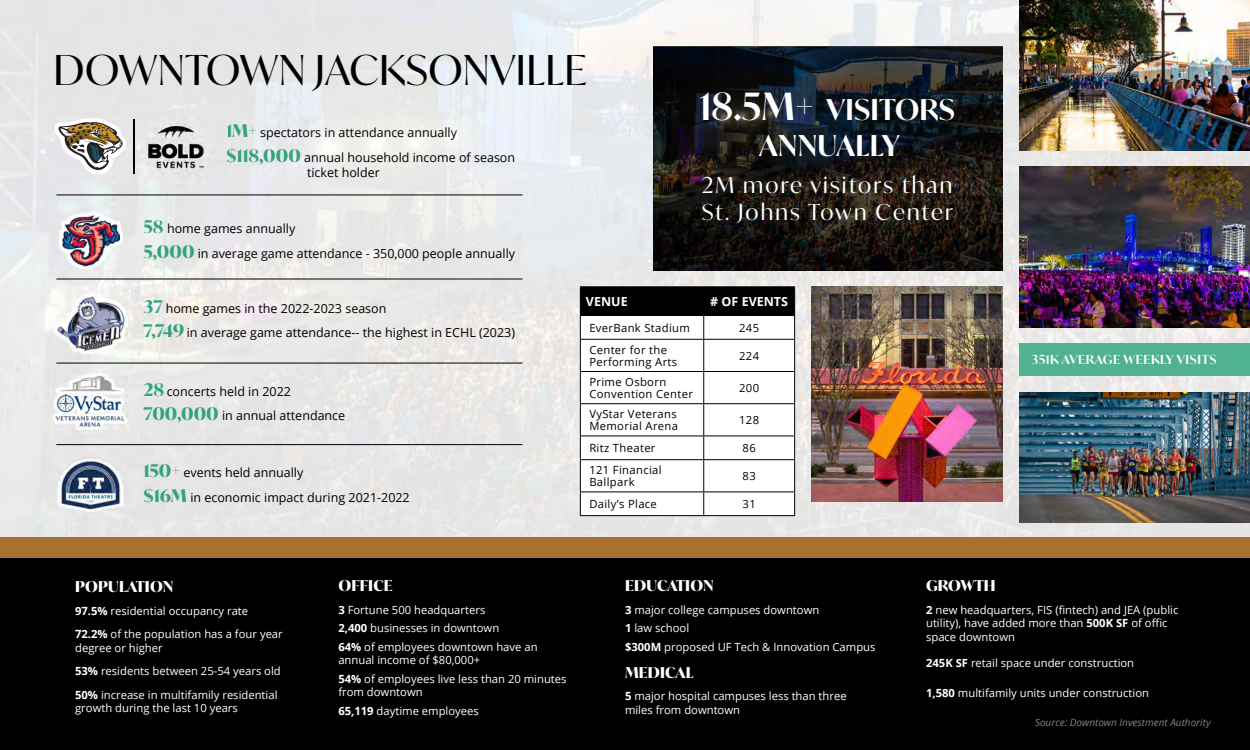
<style>
.page{position:relative;width:1250px;height:750px;background:#fff}
.page>*{position:absolute;margin:0;border:0;box-sizing:border-box;transform-origin:0 0}
.t1{font:41.25px "Ivy Mode";letter-spacing:.01em;color:#000}
.t2{font:600 28.75px/36.6px "Ivy Mode";letter-spacing:.01em;color:#fff;text-align:center}
.t3{font:21.88px/26.2px "Ivy Mode";letter-spacing:.1em;color:#fff}
.t4{font:700 15px "Ivy Mode";letter-spacing:.01em;color:#fff}
.t5{font:12.5px/24.8px "Open Sans";color:#000}
.t6{font:600 12.5px "Ivy Mode";letter-spacing:.05em;color:#fff}
.t7{font:700 12.5px "Open Sans";color:#fff}
.t8{font:11.25px/18.5px "Open Sans";color:#fff}
.t9{font:11.25px/12.4px "Open Sans";letter-spacing:.03em;color:#000}
.t10{font:italic 10px "Open Sans";color:#858585}
.s1{font-family:"Ivy Mode";font-weight:700;font-size:17.5px;color:#31a47d}
.s2{font-size:37.5px}
.s3{font-weight:700}
</style>
<div class="page">
<img style="left:0;top:0;width:669px;height:124px">
<img style="left:669px;top:0;width:350px;height:82px">
<img style="left:983px;top:82px;width:267px;height:455px">
<div style="left:0;top:124px;width:88px;height:413px;background:#e9eaeb"></div>
<img style="left:224px;top:124px;width:445px;height:413px">
<img style="left:88px;top:174px;width:136px;height:363px">
<img style="left:669px;top:271px;width:314px;height:266px">
<img style="left:229px;top:124px;width:27px;height:13px">
<img style="left:229px;top:147px;width:72px;height:17px">
<div style="left:0;top:547px;width:1250px;height:203px;background:#000"></div>
<img style="left:55px;top:118px;width:67px;height:56px">
<img style="left:53px;top:286px;width:75px;height:74px">
<img style="left:54px;top:293px;width:73px;height:61px">
<div style="left:51px;top:363px;width:79px;height:78px;background:#e7e8e7"></div>
<img style="left:53px;top:372px;width:74px;height:57px">
<img style="left:59px;top:211px;width:64px;height:58px">
<img style="left:62px;top:212px;width:57px;height:58px">
<img style="left:56px;top:451px;width:69px;height:68px">
<svg style="left:581px;top:340px;width:213px;height:175px"></svg>
<hr style="left:580px;top:286px;width:124px;height:1px;background:#000">
<hr style="left:704px;top:286px;width:91px;height:1px;background:#000">
<hr style="left:580px;top:340px;width:1px;height:31px;background:#000">
<hr style="left:580px;top:372px;width:1px;height:31px;background:#000">
<hr style="left:580px;top:404px;width:1px;height:32px;background:#000">
<svg style="left:580px;top:437px;width:1px;height:22px"></svg>
<svg style="left:580px;top:287px;width:215px;height:52px"></svg>
<hr style="left:703px;top:340px;width:1px;height:31px;background:#000">
<hr style="left:794px;top:340px;width:1px;height:31px;background:#000">
<hr style="left:703px;top:372px;width:1px;height:31px;background:#000">
<hr style="left:794px;top:372px;width:1px;height:31px;background:#000">
<hr style="left:703px;top:404px;width:1px;height:32px;background:#000">
<hr style="left:794px;top:404px;width:1px;height:32px;background:#000">
<svg style="left:703px;top:437px;width:1px;height:22px"></svg>
<svg style="left:794px;top:437px;width:1px;height:22px"></svg>
<hr style="left:580px;top:339px;width:124px;height:1px;background:#000">
<hr style="left:704px;top:339px;width:91px;height:1px;background:#000">
<hr style="left:580px;top:371px;width:124px;height:1px;background:#000">
<hr style="left:704px;top:371px;width:91px;height:1px;background:#000">
<hr style="left:580px;top:403px;width:124px;height:1px;background:#000">
<hr style="left:704px;top:403px;width:91px;height:1px;background:#000">
<hr style="left:580px;top:436px;width:124px;height:1px;background:#000">
<hr style="left:704px;top:436px;width:91px;height:1px;background:#000">
<hr style="left:580px;top:460px;width:1px;height:31px;background:#000">
<hr style="left:580px;top:459px;width:124px;height:1px;background:#000">
<hr style="left:704px;top:459px;width:91px;height:1px;background:#000">
<hr style="left:703px;top:460px;width:1px;height:31px;background:#000">
<hr style="left:794px;top:460px;width:1px;height:31px;background:#000">
<svg style="left:580px;top:492px;width:1px;height:23px"></svg>
<hr style="left:580px;top:491px;width:124px;height:1px;background:#000">
<hr style="left:704px;top:491px;width:91px;height:1px;background:#000">
<svg style="left:703px;top:492px;width:1px;height:23px"></svg>
<svg style="left:794px;top:492px;width:1px;height:23px"></svg>
<hr style="left:580px;top:515px;width:124px;height:1px;background:#000">
<hr style="left:704px;top:515px;width:91px;height:1px;background:#000">
<hr style="left:56px;top:195px;width:466px;height:1px;background:#000">
<hr style="left:56px;top:279px;width:466px;height:1px;background:#000">
<hr style="left:56px;top:363px;width:466px;height:1px;background:#000">
<hr style="left:56px;top:444px;width:466px;height:1px;background:#000">
<img style="left:812px;top:286px;width:190px;height:216px">
<img style="left:1019px;top:167px;width:231px;height:160px">
<img style="left:1019px;top:0;width:231px;height:150px">
<img style="left:1019px;top:392px;width:231px;height:130px">
<div style="left:1019px;top:344px;width:231px;height:32px;background:#50b291"></div>
<div style="left:0;top:537px;width:1250px;height:21px;background:#a8712e"></div>
<img style="left:653px;top:47px;width:349px;height:224px">
<img style="left:122px;top:109px;width:107px;height:74px">
<img style="left:122px;top:118px;width:4px;height:56px">
<svg style="left:59px;top:122px;width:64px;height:48px"></svg>
<svg style="left:227px;top:124px;width:2px;height:13px"></svg>
<svg style="left:227px;top:147px;width:2px;height:17px"></svg>
<img style="left:134px;top:120px;width:1px;height:54px">
<h1 class="t1" style="left:54px;top:42px;width:535px">DOWNTOWN JACKSONVILLE</h1>
<p class="t5" style="left:226px;top:120px;width:290px"><span class="s1">1M+</span> spectators in attendance annually <span class="s1">$118,000</span> annual household income of season</p>
<p class="t5" style="left:307px;top:160px;width:74px">ticket holder</p>
<p class="t5" style="left:144px;top:216px;width:373px"><span class="s1">58</span> home games annually<br><span class="s1">5,000</span> in average game attendance - 350,000 people annually</p>
<h2 class="t2" style="left:699px;top:90px;width:257px"><span class="s2">18.5M+</span> VISITORS<br>ANNUALLY</h2>
<h3 class="t3" style="left:702px;top:172px;width:253px">2M more visitors than<br>St. Johns Town Center</h3>
<p class="t5" style="left:144px;top:295px;width:373px"><span class="s1">37</span> home games in the 2022-2023 season<br><span class="s1">7,749</span> in average game attendance-- the highest in ECHL (2023)</p>
<p class="t5" style="left:144px;top:378px;width:203px"><span class="s1">28</span> concerts held in 2022<br><span class="s1">700,000</span> in annual attendance</p>
<p class="t5" style="left:144px;top:460px;width:268px"><span class="s1">150+</span> events held annually<br><span class="s1">$16M</span> in economic impact during 2021-2022</p>
<p class="t7" style="left:586px;top:293px;width:43px">VENUE</p>
<p class="t7" style="left:710px;top:293px;width:79px"># OF EVENTS</p>
<p class="t9" style="left:589px;top:321px;width:102px">EverBank Stadium</p>
<p class="t9" style="left:739px;top:321px;width:21px">245</p>
<p class="t9" style="left:589px;top:343px;width:89px">Center for the<br>Performing Arts</p>
<p class="t9" style="left:739px;top:349px;width:21px">224</p>
<p class="t9" style="left:589px;top:375px;width:105px">Prime Osborn<br>Convention Center</p>
<p class="t9" style="left:739px;top:381px;width:21px">200</p>
<p class="t9" style="left:589px;top:407px;width:90px">VyStar Veterans<br>Memorial Arena</p>
<p class="t9" style="left:739px;top:414px;width:21px">128</p>
<p class="t9" style="left:589px;top:442px;width:68px">Ritz Theater</p>
<p class="t9" style="left:743px;top:442px;width:15px">86</p>
<p class="t9" style="left:589px;top:463px;width:74px">121 Financial<br>Ballpark</p>
<p class="t9" style="left:743px;top:470px;width:15px">83</p>
<p class="t9" style="left:589px;top:497px;width:69px">Daily’s Place</p>
<p class="t9" style="left:743px;top:497px;width:15px">31</p>
<p class="t6" style="left:1031px;top:351px;width:187px">351K AVERAGE WEEKLY VISITS</p>
<h3 class="t4" style="left:75px;top:577px;width:100px">POPULATION</h3>
<p class="t8" style="left:75px;top:599px;width:209px;line-height:23.5px"><span class="s3">97.5%</span> residential occupancy rate<br><span class="s3">72.2%</span> of the population has a four year</p>
<p class="t8" style="left:75px;top:636px;width:207px;line-height:23.5px">degree or higher<br><span class="s3">53%</span> residents between 25-54 years old<br><span class="s3">50%</span> increase in multifamily residential</p>
<p class="t8" style="left:75px;top:699px;width:164px">growth during the last 10 years</p>
<h3 class="t4" style="left:338px;top:576px;width:56px">OFFICE</h3>
<p class="t8" style="left:338px;top:600px;width:201px"><span class="s3">3</span> Fortune 500 headquarters<br><span class="s3">2,400</span> businesses in downtown<br><span class="s3">64%</span> of employees downtown have an</p>
<p class="t8" style="left:338px;top:651px;width:230px">annual income of $80,000+<br><span class="s3">54%</span> of employees live less than 20 minutes</p>
<p class="t8" style="left:338px;top:683px;width:142px">from downtown<br><span class="s3">65,119</span> daytime employees</p>
<h3 class="t4" style="left:625px;top:576px;width:90px">EDUCATION</h3>
<p class="t8" style="left:625px;top:600px;width:252px"><span class="s3">3</span> major college campuses downtown<br><span class="s3">1</span> law school<br><span class="s3">$300M</span> proposed UF Tech &amp; Innovation Campus</p>
<h3 class="t4" style="left:625px;top:662px;width:70px">MEDICAL</h3>
<p class="t8" style="left:625px;top:689px;width:223px;line-height:13.5px"><span class="s3">5</span> major hospital campuses less than three miles from downtown</p>
<h3 class="t4" style="left:926px;top:576px;width:71px">GROWTH</h3>
<p class="t8" style="left:926px;top:603px;width:254px;line-height:13.5px"><span class="s3">2</span> new headquarters, FIS (fintech) and JEA (public utility), have added more than <span class="s3">500K SF</span> of offic space downtown</p>
<p class="t8" style="left:926px;top:653px;width:210px"><span class="s3">245K SF</span> retail space under construction</p>
<p class="t8" style="left:926px;top:684px;width:224px"><span class="s3">1,580</span> multifamily units under construction</p>
<p class="t10" style="left:1035px;top:715px;width:177px">Source: Downtown Investment Authority</p>
</div>
